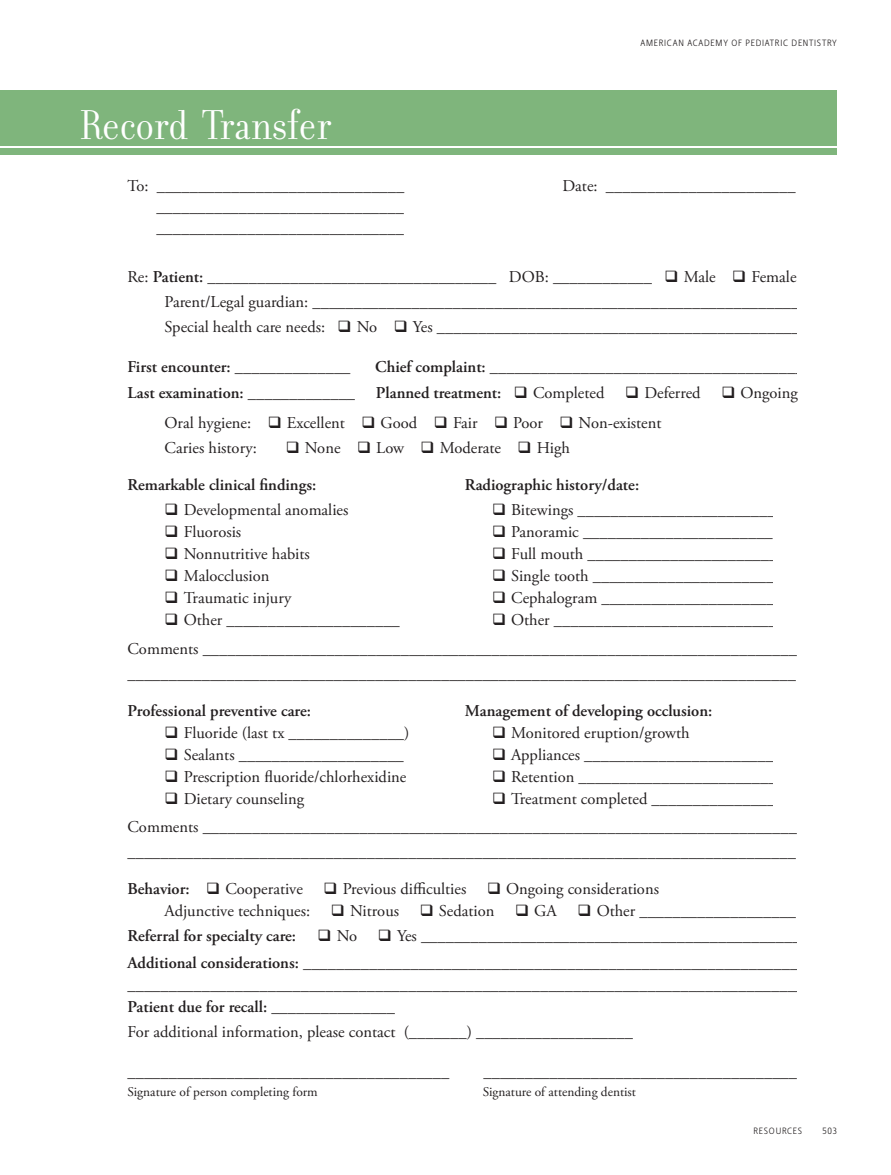
<style>
.page{position:relative;width:891px;height:1175px;background:#fff}
.page>*{position:absolute;margin:0;border:0;box-sizing:border-box;transform-origin:0 0}
.section_title{font:45px "Filosofia Grand";color:#fff}
.quote{font:16.5px "Adobe Garamond Pro";color:#231f20}
.quote-2{font:600 16.5px "Adobe Garamond Pro";color:#231f20}
.quote-3{font:13.35px "Adobe Garamond Pro";color:#231f20}
.t1{font:300 9px "Stalemate LF";letter-spacing:.08em;color:#231f20}
.s1{font-weight:600}
.s2{font-weight:400}
</style>
<div class="page">
<div style="left:0;top:90px;width:836px;height:65px;background:#7fb57c"></div>
<hr style="left:0;top:146px;width:836px;height:2px;background:#fff">
<p class="section_title" style="left:80px;top:100px;width:253px">Record Transfer</p>
<p class="t1" style="left:640px;top:38px;width:198px">AMERICAN ACADEMY OF PEDIATRIC DENTISTRY</p>
<p class="quote" style="left:128px;top:176px;width:278px">To: ______________________________</p>
<p class="quote" style="left:562px;top:176px;width:235px">Date: _______________________</p>
<p class="quote" style="left:156px;top:197px;width:249px">______________________________</p>
<p class="quote" style="left:156px;top:218px;width:249px">______________________________</p>
<p class="quote" style="left:128px;top:267px;width:671px">Re: <span class="s1">Patient:</span> ___________________________________ DOB: ____________ ❑ Male ❑ Female</p>
<p class="quote" style="left:165px;top:292px;width:636px">Parent/Legal guardian: ___________________________________________________________</p>
<p class="quote" style="left:165px;top:317px;width:637px">Special health care needs: ❑ No ❑ Yes ____________________________________________</p>
<p class="quote-2" style="left:128px;top:357px;width:225px">First encounter: <span class="s2">______________</span></p>
<p class="quote" style="left:375px;top:356px;width:430px"><span class="s1">Chief complaint:</span> ______________________________________</p>
<p class="quote-2" style="left:128px;top:383px;width:229px">Last examination: <span class="s2">_____________</span></p>
<p class="quote" style="left:376px;top:383px;width:424px"><span class="s1">Planned treatment:</span> ❑ Completed ❑ Deferred ❑ Ongoing</p>
<p class="quote" style="left:165px;top:413px;width:498px">Oral hygiene: ❑ Excellent ❑ Good ❑ Fair ❑ Poor ❑ Non-existent</p>
<p class="quote" style="left:165px;top:438px;width:94px">Caries history:</p>
<p class="quote" style="left:286px;top:438px;width:286px">❑ None ❑ Low ❑ Moderate ❑ High</p>
<p class="quote-2" style="left:128px;top:475px;width:190px">Remarkable clinical findings:</p>
<p class="quote-2" style="left:465px;top:475px;width:176px">Radiographic history/date:</p>
<p class="quote" style="left:165px;top:500px;width:185px">❑ Developmental anomalies</p>
<p class="quote" style="left:492px;top:500px;width:285px">❑ Bitewings ________________________</p>
<p class="quote" style="left:165px;top:522px;width:78px">❑ Fluorosis</p>
<p class="quote" style="left:492px;top:522px;width:282px">❑ Panoramic _______________________</p>
<p class="quote" style="left:165px;top:544px;width:147px">❑ Nonnutritive habits</p>
<p class="quote" style="left:492px;top:544px;width:287px">❑ Full mouth _______________________</p>
<p class="quote" style="left:165px;top:566px;width:106px">❑ Malocclusion</p>
<p class="quote" style="left:492px;top:566px;width:284px">❑ Single tooth ______________________</p>
<p class="quote" style="left:165px;top:588px;width:128px">❑ Traumatic injury</p>
<p class="quote" style="left:492px;top:588px;width:284px">❑ Cephalogram _____________________</p>
<p class="quote" style="left:165px;top:610px;width:237px">❑ Other _____________________</p>
<p class="quote" style="left:492px;top:610px;width:286px">❑ Other ___________________________</p>
<p class="quote" style="left:128px;top:638px;width:671px">Comments ________________________________________________________________________</p>
<p class="quote" style="left:128px;top:663px;width:670px">_________________________________________________________________________________</p>
<p class="quote-2" style="left:128px;top:701px;width:185px">Professional preventive care:</p>
<p class="quote-2" style="left:465px;top:701px;width:249px">Management of developing occlusion:</p>
<p class="quote" style="left:165px;top:722px;width:246px">❑ Fluoride (last tx ______________)</p>
<p class="quote" style="left:492px;top:722px;width:199px">❑ Monitored eruption/growth</p>
<p class="quote" style="left:165px;top:744px;width:241px">❑ Sealants ____________________</p>
<p class="quote" style="left:492px;top:744px;width:284px">❑ Appliances _______________________</p>
<p class="quote" style="left:165px;top:766px;width:243px">❑ Prescription fluoride/chlorhexidine</p>
<p class="quote" style="left:492px;top:766px;width:286px">❑ Retention ________________________</p>
<p class="quote" style="left:165px;top:788px;width:141px">❑ Dietary counseling</p>
<p class="quote" style="left:492px;top:788px;width:285px">❑ Treatment completed _______________</p>
<p class="quote" style="left:128px;top:817px;width:671px">Comments ________________________________________________________________________</p>
<p class="quote" style="left:128px;top:842px;width:670px">_________________________________________________________________________________</p>
<p class="quote" style="left:128px;top:879px;width:533px"><span class="s1">Behavior:</span> ❑ Cooperative ❑ Previous difficulties ❑ Ongoing considerations</p>
<p class="quote" style="left:165px;top:901px;width:633px">Adjunctive techniques: ❑ Nitrous ❑ Sedation ❑ GA ❑ Other ___________________</p>
<p class="quote-2" style="left:128px;top:926px;width:170px">Referral for specialty care:</p>
<p class="quote" style="left:318px;top:926px;width:485px">❑ No ❑ Yes ______________________________________________</p>
<p class="quote" style="left:128px;top:953px;width:672px"><span class="s1">Additional considerations:</span> ____________________________________________________________</p>
<p class="quote" style="left:128px;top:975px;width:678px">__________________________________________________________________________________</p>
<p class="quote-2" style="left:128px;top:997px;width:269px">Patient due for recall: <span class="s2">_______________</span></p>
<p class="quote" style="left:128px;top:1022px;width:507px">For additional information, please contact (_______) ___________________</p>
<p class="quote" style="left:128px;top:1061px;width:323px">_______________________________________</p>
<p class="quote" style="left:484px;top:1061px;width:315px">______________________________________</p>
<p class="quote-3" style="left:128px;top:1084px;width:192px">Signature of person completing form</p>
<p class="quote-3" style="left:483px;top:1084px;width:155px">Signature of attending dentist</p>
<p class="t1" style="left:754px;top:1125px;width:50px">RESOURCES</p>
<p class="t1" style="left:823px;top:1125px;width:16px">503</p>
</div>
